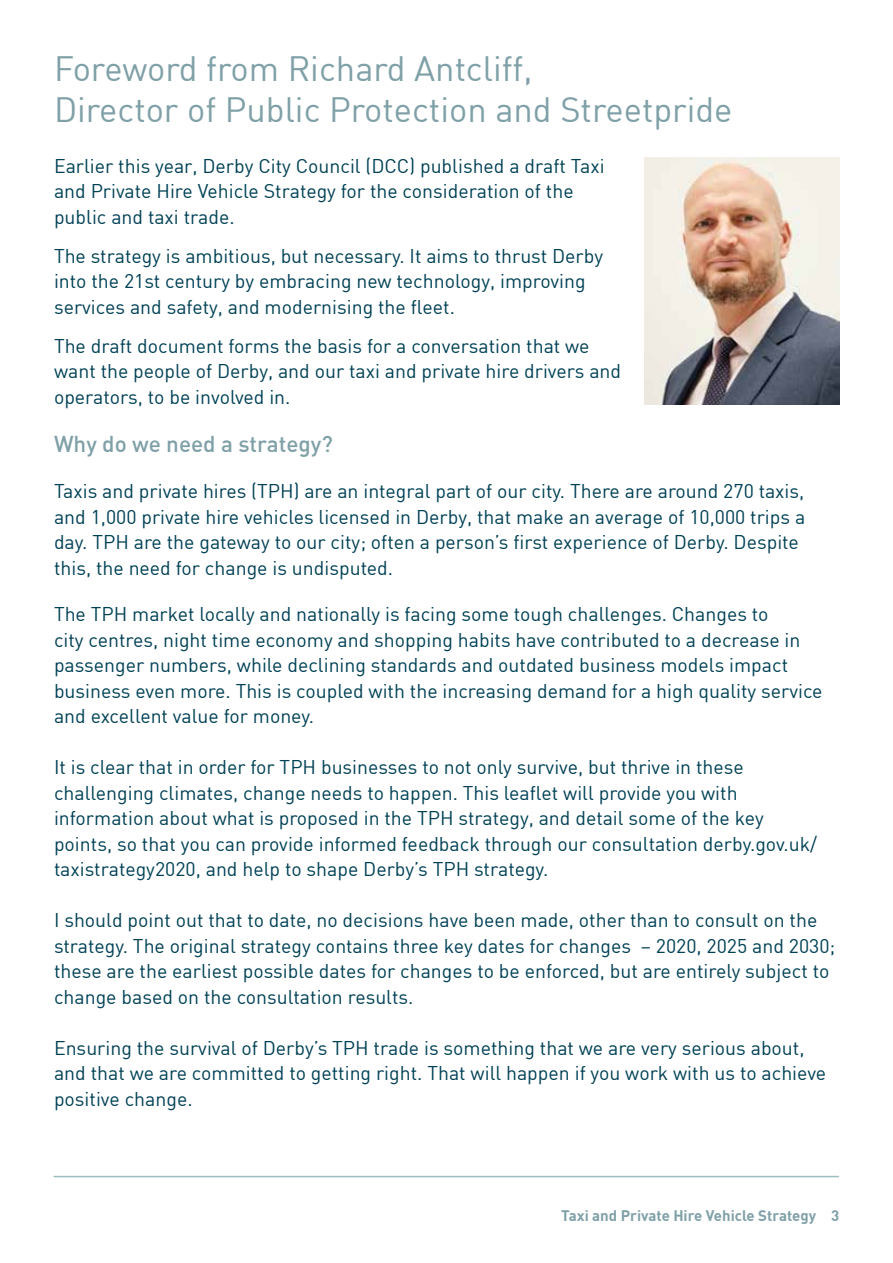
<style>
.page{position:relative;width:893px;height:1263px;background:#fff}
.page>*{position:absolute;margin:0;border:0;box-sizing:border-box;transform-origin:0 0}
.t1{font:34.5px/41.4px "DIN";color:#7fa0a7}
.t2{font:500 22.5px "DIN";color:#7fa0a7}
.t3{font:19.5px/25.5px "DIN";color:#004155}
.t4{font:700 15px "DIN";color:#7fa0a7}
</style>
<div class="page">
<hr style="left:54px;top:1176px;width:785px;height:1px;background:#9cbec0">
<img style="left:644px;top:157px;width:196px;height:247px">
<h1 class="t1" style="left:54px;top:47px;width:680px">Foreword from Richard Antcliff,<br>Director of Public Protection and Streetpride</h1>
<p class="t3" style="left:54px;top:152px;width:552px">Earlier this year, Derby City Council (DCC) published a draft Taxi and Private Hire Vehicle Strategy for the consideration of the public and taxi trade.</p>
<p class="t3" style="left:54px;top:242px;width:551px">The strategy is ambitious, but necessary. It aims to thrust Derby into the 21st century by embracing new technology, improving services and safety, and modernising the fleet.</p>
<p class="t3" style="left:54px;top:332px;width:569px">The draft document forms the basis for a conversation that we want the people of Derby, and our taxi and private hire drivers and operators, to be involved in.</p>
<p class="t2" style="left:54px;top:429px;width:280px">Why do we need a strategy?</p>
<p class="t3" style="left:54px;top:478px;width:753px">Taxis and private hires (TPH) are an integral part of our city. There are around 270 taxis, and 1,000 private hire vehicles licensed in Derby, that make an average of 10,000 trips a day. TPH are the gateway to our city; often a person’s first experience of Derby. Despite this, the need for change is undisputed.</p>
<p class="t3" style="left:54px;top:601px;width:770px">The TPH market locally and nationally is facing some tough challenges. Changes to<br>city centres, night time economy and shopping habits have contributed to a decrease in passenger numbers, while declining standards and outdated business models impact business even more. This is coupled with the increasing demand for a high quality service and excellent value for money.</p>
<p class="t3" style="left:54px;top:754px;width:764px">It is clear that in order for TPH businesses to not only survive, but thrive in these challenging climates, change needs to happen. This leaflet will provide you with information about what is proposed in the TPH strategy, and detail some of the key points, so that you can provide informed feedback through our consultation derby.gov.uk/ taxistrategy2020, and help to shape Derby’s TPH strategy.</p>
<p class="t3" style="left:54px;top:907px;width:783px">I should point out that to date, no decisions have been made, other than to consult on the strategy. The original strategy contains three key dates for changes – 2020, 2025 and 2030; these are the earliest possible dates for changes to be enforced, but are entirely subject to change based on the consultation results.</p>
<p class="t3" style="left:54px;top:1034px;width:774px">Ensuring the survival of Derby’s TPH trade is something that we are very serious about, and that we are committed to getting right. That will happen if you work with us to achieve positive change.</p>
<p class="t4" style="left:561px;top:1205px;width:280px">Taxi and Private Hire Vehicle Strategy 3</p>
</div>
